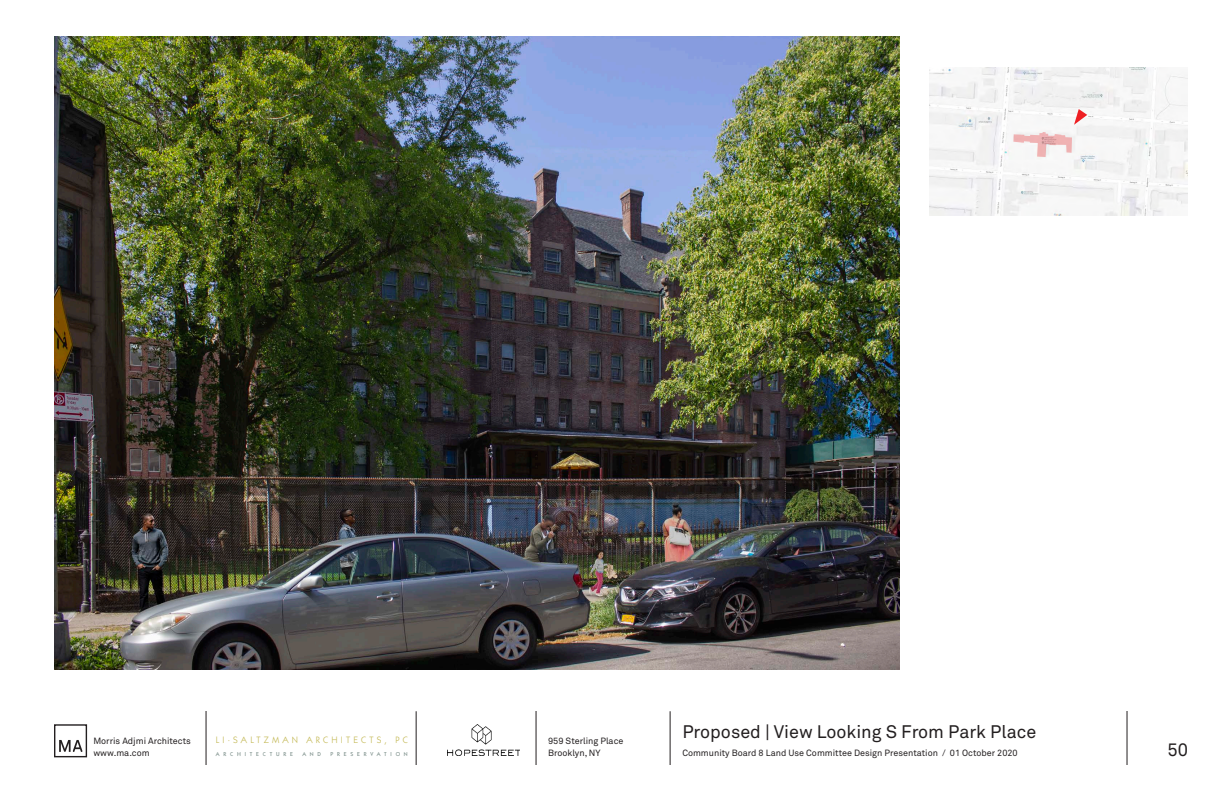
<style>
.page{position:relative;width:1224px;height:792px;background:#fff}
.page>*{position:absolute;margin:0;border:0;box-sizing:border-box;transform-origin:0 0}
.Title_18pt{font:18px "Akkurat Std";color:#231f20}
.t1{font:9.3px "Itc Kabel";letter-spacing:.34em;color:#c3b854}
.t2{font:9px/12px "Akkurat Std";color:#231f20}
.t3{font:500 5.7px "Itc Kabel";letter-spacing:.67em;color:#7d908b}
</style>
<div class="page">
<img style="left:448px;top:725px;width:72px;height:31px">
<hr style="left:1127px;top:711px;width:1px;height:54px;background:#231f20">
<div style="left:54px;top:724px;width:33px;height:33px;border:1px solid #231f20"></div>
<svg style="left:59px;top:740px;width:23px;height:12px"></svg>
<hr style="left:670px;top:711px;width:1px;height:54px;background:#231f20">
<hr style="left:536px;top:711px;width:1px;height:54px;background:#231f20">
<hr style="left:416px;top:711px;width:1px;height:54px;background:#231f20">
<hr style="left:206px;top:711px;width:1px;height:54px;background:#231f20">
<img style="left:929px;top:68px;width:259px;height:148px">
<svg style="left:1013px;top:132px;width:59px;height:25px"></svg>
<svg style="left:1074px;top:109px;width:13px;height:16px"></svg>
<img style="left:55px;top:36px;width:845px;height:634px">
<p class="t1" style="left:216px;top:735px;width:194px">LI·SALTZMAN ARCHITECTS, PC</p>
<p class="Title_18pt" style="left:682px;top:722px;width:356px">Proposed | View Looking S From Park Place</p>
<p class="t3" style="left:216px;top:751px;width:79px">ARCHITECTURE</p>
<p class="t3" style="left:302px;top:751px;width:20px">AND</p>
<p class="t3" style="left:330px;top:751px;width:79px">PRESERVATION</p>
<p class="t2" style="left:93px;top:735px;width:99px">Morris Adjmi Architects www.ma.com</p>
<h1 class="Title_18pt" style="left:1167px;top:739px;width:22px">50</h1>
<p class="t2" style="left:548px;top:735px;width:77px">959 Sterling Place<br>Brooklyn, NY</p>
<p class="t2" style="left:682px;top:747px;width:337px">Community Board 8 Land Use Committee Design Presentation / 01 October 2020</p>
</div>
